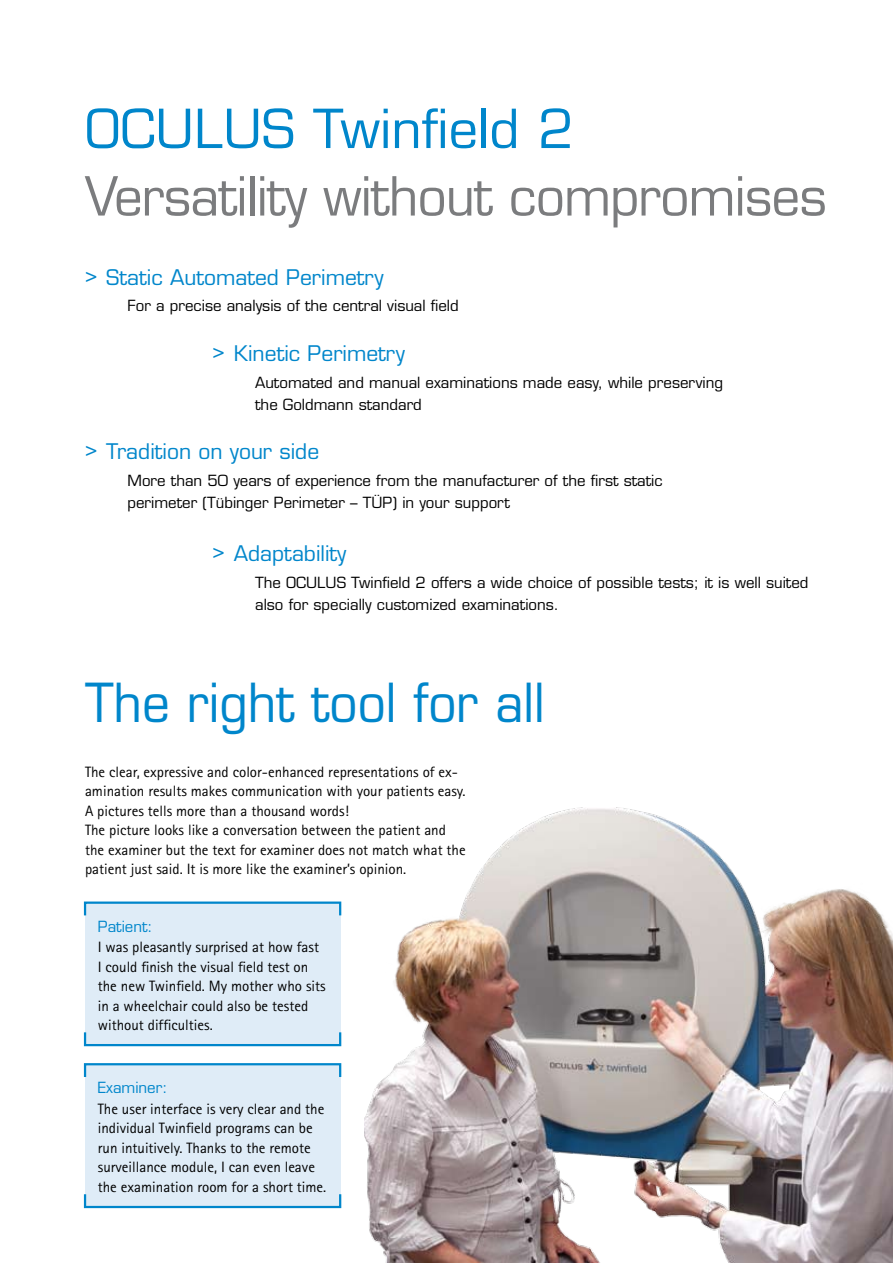
<style>
.page{position:relative;width:893px;height:1263px;background:#fff}
.page>*{position:absolute;margin:0;border:0;box-sizing:border-box;transform-origin:0 0}
.t1{font:52.5px "Eurostile";letter-spacing:-.015em;color:#7b7c7e}
.t2{font:52.5px "Eurostile";color:#0086cb;scale:.94 1}
.t3{font:52.5px "Eurostile";color:#0086cb}
.t4{font:21px "Eurostile";color:#0086cb}
.t5{font:15px/19.5px "Rotis Sans Serif";color:#000}
.t6{font:15px/22.5px "Eurostile";color:#000}
.t7{font:15px "Eurostile";color:#0086cb}
</style>
<div class="page">
<div style="left:85px;top:1064px;width:255px;height:142px;background:#dfecf7"></div>
<div style="left:85px;top:902px;width:255px;height:143px;background:#dfecf7"></div>
<div style="left:84px;top:901px;width:257px;height:15px;border:2px solid #0086cb"></div>
<div style="left:84px;top:1031px;width:257px;height:15px;border:2px solid #0086cb"></div>
<img style="left:365px;top:808px;width:528px;height:455px">
<div style="left:84px;top:1063px;width:257px;height:15px;border:2px solid #0086cb"></div>
<div style="left:84px;top:1193px;width:257px;height:15px;border:2px solid #0086cb"></div>
<h1 class="t3" style="left:85px;top:97px;width:490px">OCULUS Twinfield 2</h1>
<h1 class="t1" style="left:85px;top:165px;width:743px">Versatility without compromises</h1>
<h2 class="t4" style="left:85px;top:264px;width:300px">&gt; Static Automated Perimetry</h2>
<p class="t6" style="left:128px;top:295px;width:333px">For a precise analysis of the central visual field</p>
<h2 class="t4" style="left:213px;top:341px;width:194px">&gt; Kinetic Perimetry</h2>
<p class="t6" style="left:255px;top:371px;width:469px">Automated and manual examinations made easy, while preserving the Goldmann standard</p>
<h2 class="t4" style="left:85px;top:439px;width:236px">&gt; Tradition on your side</h2>
<p class="t6" style="left:128px;top:469px;width:537px">More than 50 years of experience from the manufacturer of the first static perimeter (Tübinger Perimeter – TÜP) in your support</p>
<h2 class="t4" style="left:213px;top:541px;width:135px">&gt; Adaptability</h2>
<p class="t6" style="left:255px;top:571px;width:555px">The OCULUS Twinfield 2 offers a wide choice of possible tests; it is well suited also for specially customized examinations.</p>
<h1 class="t2" style="left:85px;top:671px;width:490px">The right tool for all</h1>
<p class="t5" style="left:85px;top:762px;width:382px">The clear, expressive and color-enhanced representations of ex&shy;amination results makes communication with your patients easy.<br>A pictures tells more than a thousand words!<br>The picture looks like a conversation between the patient and the examiner but the text for examiner does not match what the patient just said. It is more like the examiner’s opinion.</p>
<p class="t7" style="left:98px;top:917px;width:57px">Patient:</p>
<p class="t5" style="left:98px;top:937px;width:229px">I was pleasantly surprised at how fast I could finish the visual field test on the new Twinfield. My mother who sits in a wheelchair could also be tested without difficulties.</p>
<p class="t7" style="left:98px;top:1079px;width:71px">Examiner:</p>
<p class="t5" style="left:98px;top:1099px;width:230px">The user interface is very clear and the individual Twinfield programs can be run intuitively. Thanks to the remote surveillance module, I can even leave the examination room for a short time.</p>
</div>
